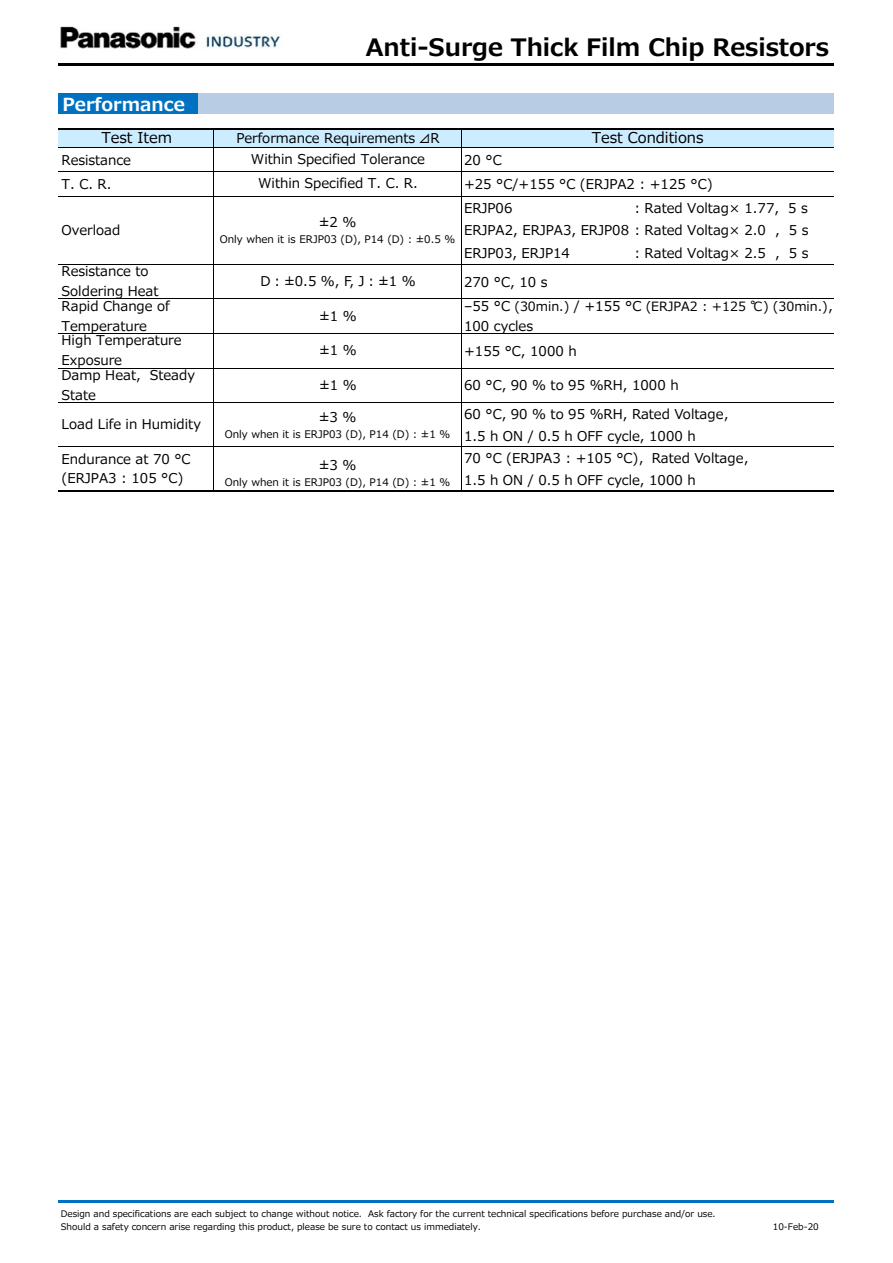
<style>
.page{position:relative;width:893px;height:1263px;background:#fff}
.page>*{position:absolute;margin:0;border:0;box-sizing:border-box;transform-origin:0 0}
.t1{font:700 24px "Meiryo UI";color:#000}
.t2{font:700 18px "Meiryo UI";color:#fff}
.t3{font:15px "Meiryo UI";letter-spacing:-.005em;color:#000}
.t4{font:13.5px/19.6px "Meiryo UI";color:#000}
.t5{font:12.75px "Meiryo UI";color:#000}
.t6{font:10.5px "Meiryo UI";letter-spacing:.005em;color:#000}
.t7{font:9px "Meiryo UI";color:#000}
.s1{font-size:13.5px}
</style>
<div class="page">
<div style="left:59px;top:93px;width:139px;height:21px;background:#0070c0"></div>
<div style="left:198px;top:93px;width:636px;height:21px;background:#b8cce4"></div>
<div style="left:59px;top:129px;width:775px;height:18px;background:#ccecff"></div>
<hr style="left:213px;top:130px;width:1px;height:360px;background:#000">
<hr style="left:461px;top:130px;width:1px;height:360px;background:#000">
<hr style="left:59px;top:63px;width:775px;height:3px;background:#000">
<hr style="left:59px;top:128px;width:775px;height:2px;background:#000">
<hr style="left:59px;top:147px;width:775px;height:1px;background:#000">
<hr style="left:59px;top:172px;width:775px;height:1px;background:#000">
<hr style="left:59px;top:196px;width:775px;height:1px;background:#000">
<hr style="left:59px;top:264px;width:775px;height:1px;background:#000">
<hr style="left:59px;top:299px;width:775px;height:1px;background:#000">
<hr style="left:59px;top:333px;width:775px;height:1px;background:#000">
<hr style="left:59px;top:368px;width:775px;height:1px;background:#000">
<hr style="left:59px;top:402px;width:775px;height:1px;background:#000">
<hr style="left:59px;top:447px;width:775px;height:1px;background:#000">
<hr style="left:59px;top:490px;width:775px;height:2px;background:#000">
<hr style="left:59px;top:1200px;width:775px;height:3px;background:#0070c0">
<img style="left:60px;top:26px;width:221px;height:23px">
<p class="t2" style="left:62px;top:91px;width:124px">Performance</p>
<p class="t1" style="left:366px;top:31px;width:464px">Anti-Surge Thick Film Chip Resistors</p>
<p class="t3" style="left:101px;top:127px;width:72px">Test Item</p>
<p class="t4" style="left:236px;top:129px;width:205px">Performance Requirements ⊿R</p>
<p class="t3" style="left:592px;top:127px;width:113px">Test Conditions</p>
<p class="t4" style="left:251px;top:150px;width:176px">Within Specified Tolerance</p>
<p class="t4" style="left:258px;top:174px;width:161px">Within Specified T. C. R.</p>
<p class="t4" style="left:62px;top:151px;width:71px">Resistance</p>
<p class="t4" style="left:464px;top:151px;width:39px">20 °C</p>
<p class="t4" style="left:62px;top:175px;width:51px">T. C. R.</p>
<p class="t4" style="left:464px;top:175px;width:250px">+25 °C/+155 °C (ERJPA2 : +125 °C)</p>
<p class="t4" style="left:464px;top:199px;width:50px">ERJP06</p>
<p class="t4" style="left:634px;top:199px;width:175px">: Rated Voltag× 1.77, 5 s</p>
<p class="t4" style="left:464px;top:221px;width:346px">ERJPA2, ERJPA3, ERJP08 : Rated Voltag× 2.0 , 5 s</p>
<p class="t4" style="left:464px;top:244px;width:107px">ERJP03, ERJP14</p>
<p class="t4" style="left:634px;top:244px;width:176px">: Rated Voltag× 2.5 , 5 s</p>
<p class="t4" style="left:464px;top:273px;width:85px">270 °C, 10 s</p>
<p class="t4" style="left:319px;top:213px;width:39px">±2 %</p>
<p class="t6" style="left:220px;top:232px;width:237px">Only when it is ERJP03 (D), P14 (D) : ±0.5 %</p>
<p class="t4" style="left:260px;top:272px;width:157px">D：±0.5 %, F, J：±1 %</p>
<p class="t4" style="left:319px;top:307px;width:39px">±1 %</p>
<p class="t4" style="left:62px;top:221px;width:60px">Overload</p>
<p class="t4" style="left:62px;top:262px;width:99px">Resistance to<br>Soldering Heat</p>
<p class="t4" style="left:62px;top:297px;width:110px">Rapid Change of<br>Temperature</p>
<p class="t4" style="left:62px;top:331px;width:122px">High Temperature<br>Exposure</p>
<p class="t4" style="left:62px;top:366px;width:135px">Damp Heat, Steady<br>State</p>
<p class="t5" style="left:464px;top:297px;width:379px"><span class="s1">–55 °C</span> (30min.) <span class="s1">/ +155 °C</span> (ERJPA2 : +125 ℃) (30min.)<span class="s1">，</span></p>
<p class="t4" style="left:464px;top:316px;width:71px">100 cycles</p>
<p class="t4" style="left:319px;top:341px;width:39px">±1 %</p>
<p class="t4" style="left:464px;top:342px;width:114px">+155 °C, 1000 h</p>
<p class="t4" style="left:464px;top:376px;width:216px">60 °C, 90 % to 95 %RH, 1000 h</p>
<p class="t4" style="left:464px;top:405px;width:274px">60 °C, 90 % to 95 %RH, Rated Voltage，</p>
<p class="t4" style="left:464px;top:427px;width:233px">1.5 h ON / 0.5 h OFF cycle, 1000 h</p>
<p class="t4" style="left:464px;top:449px;width:294px">70 °C (ERJPA3 : +105 °C)，Rated Voltage，</p>
<p class="t4" style="left:464px;top:471px;width:233px">1.5 h ON / 0.5 h OFF cycle, 1000 h</p>
<p class="t4" style="left:319px;top:376px;width:39px">±1 %</p>
<p class="t4" style="left:319px;top:408px;width:39px">±3 %</p>
<p class="t6" style="left:225px;top:427px;width:227px">Only when it is ERJP03 (D), P14 (D) : ±1 %</p>
<p class="t4" style="left:62px;top:415px;width:141px">Load Life in Humidity</p>
<p class="t4" style="left:62px;top:450px;width:131px">Endurance at 70 °C (ERJPA3 : 105 °C)</p>
<p class="t4" style="left:319px;top:456px;width:39px">±3 %</p>
<p class="t6" style="left:225px;top:475px;width:227px">Only when it is ERJP03 (D), P14 (D) : ±1 %</p>
<p class="t7" style="left:61px;top:1208px;width:656px">Design and specifications are each subject to change without notice. Ask factory for the current technical specifications before purchase and/or use.</p>
<p class="t7" style="left:61px;top:1221px;width:422px">Should a safety concern arise regarding this product, please be sure to contact us immediately.</p>
<p class="t7" style="left:773px;top:1221px;width:48px">10-Feb-20</p>
</div>
